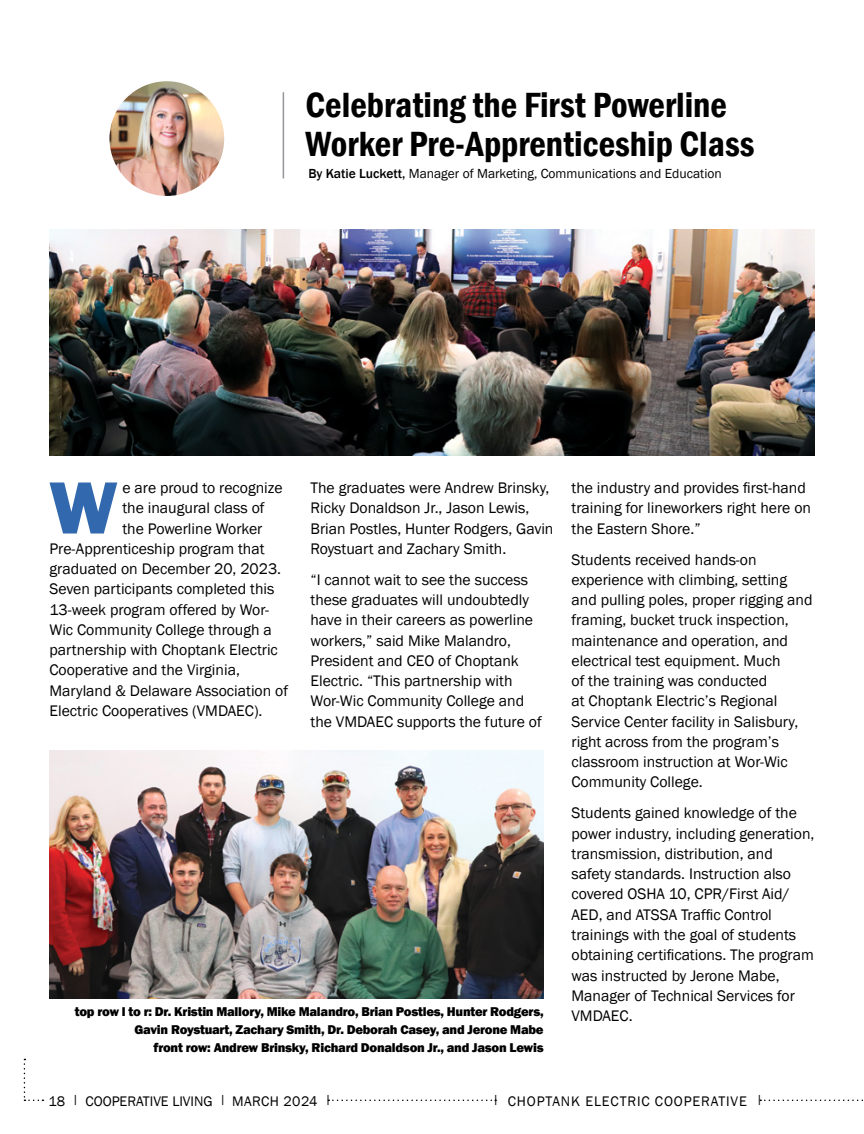
<style>
.page{position:relative;width:864px;height:1134px;background:#fff}
.page>*{position:absolute;margin:0;border:0;box-sizing:border-box;transform-origin:0 0}
.t1{font:800 76.5px "Franklin Gothic";color:#3269ae}
.t2{font:600 condensed 36px/39px "Franklin Gothic";color:#000}
.t3{font:15.75px/20.2px "Franklin Gothic";color:#000}
.t4{font:14.25px "Franklin Gothic";color:#000}
.t5{font:14.25px "Franklin Gothic";letter-spacing:.06em;color:#000}
.t6{font:13.5px "Franklin Gothic";color:#000}
.t7{font:800 13.2px/18px "Franklin Gothic";letter-spacing:-.02em;color:#000;text-align:right}
.s1{font-weight:500}
</style>
<div class="page">
<svg style="left:328px;top:1100px;width:168px;height:1px"></svg>
<svg style="left:24px;top:1059px;width:19px;height:42px"></svg>
<svg style="left:760px;top:1100px;width:103px;height:1px"></svg>
<img style="left:109px;top:80px;width:116px;height:117px;border-radius:58px">
<div style="left:108px;top:80px;width:118px;height:117px;border:2px solid #fff;border-radius:50%"></div>
<hr style="left:283px;top:92px;width:1px;height:86px;background:#939598">
<img style="left:49px;top:751px;width:495px;height:248px">
<img style="left:50px;top:229px;width:765px;height:227px">
<h2 class="t2" style="left:306px;top:85px;width:450px">Celebrating the First Powerline<br>Worker Pre-Apprenticeship Class</h2>
<p class="t6" style="left:308px;top:165px;width:415px"><span class="s1">By Katie Luckett,</span> Manager of Marketing, Communications and Education</p>
<h1 class="t1" style="left:49px;top:458px;width:70px">W</h1>
<p class="t3" style="left:122px;top:478px;width:162px">e are proud to recognize</p>
<p class="t3" style="left:122px;top:498px;width:144px">the inaugural class of</p>
<p class="t3" style="left:122px;top:518px;width:142px">the Powerline Worker</p>
<p class="t3" style="left:49px;top:539px;width:217px">Pre-Apprenticeship program that</p>
<p class="t3" style="left:49px;top:559px;width:233px">graduated on December 20, 2023.</p>
<p class="t3" style="left:49px;top:579px;width:226px">Seven participants completed this</p>
<p class="t3" style="left:49px;top:600px;width:221px">13-week program offered by Wor-</p>
<p class="t3" style="left:49px;top:620px;width:224px">Wic Community College through a</p>
<p class="t3" style="left:49px;top:640px;width:230px">partnership with Choptank Electric</p>
<p class="t3" style="left:49px;top:660px;width:192px">Cooperative and the Virginia,</p>
<p class="t3" style="left:49px;top:681px;width:240px">Maryland &amp; Delaware Association of</p>
<p class="t3" style="left:49px;top:701px;width:215px">Electric Cooperatives (VMDAEC).</p>
<p class="t3" style="left:311px;top:478px;width:245px">The graduates were Andrew Brinsky, Ricky Donaldson Jr., Jason Lewis, Brian Postles, Hunter Rodgers, Gavin Roystuart and Zachary Smith.</p>
<p class="t3" style="left:311px;top:570px;width:233px">“I cannot wait to see the success these graduates will undoubtedly have in their careers as powerline workers,” said Mike Malandro,<br>President and CEO of Choptank<br>Electric. “This partnership with<br>Wor-Wic Community College and the VMDAEC supports the future of</p>
<p class="t7" style="left:75px;top:1003px;width:470px">top row l to r: Dr. Kristin Mallory, Mike Malandro, Brian Postles, Hunter Rodgers,<br>Gavin Roystuart, Zachary Smith, Dr. Deborah Casey, and Jerone Mabe<br>front row: Andrew Brinsky, Richard Donaldson Jr., and Jason Lewis</p>
<p class="t3" style="left:572px;top:478px;width:241px">the industry and provides first-hand training for lineworkers right here on the Eastern Shore.”</p>
<p class="t3" style="left:572px;top:550px;width:243px">Students received hands-on experience with climbing, setting and pulling poles, proper rigging and framing, bucket truck inspection, maintenance and operation, and electrical test equipment. Much<br>of the training was conducted<br>at Choptank Electric’s Regional<br>Service Center facility in Salisbury, right across from the program’s classroom instruction at Wor-Wic<br>Community College.</p>
<p class="t3" style="left:572px;top:803px;width:245px">Students gained knowledge of the power industry, including generation, transmission, distribution, and safety standards. Instruction also covered OSHA 10, CPR/First Aid/<br>AED, and ATSSA Traffic Control trainings with the goal of students obtaining certifications. The program was instructed by Jerone Mabe,<br>Manager of Technical Services for<br>VMDAEC.</p>
<p class="t4" style="left:49px;top:1092px;width:284px">18 <sup>|</sup> COOPERATIVE LIVING <sup>|</sup> MARCH 2024 <sup>|</sup></p>
<p class="t5" style="left:493px;top:1092px;width:271px"><sup>|</sup> CHOPTANK ELECTRIC COOPERATIVE <sup>|</sup></p>
</div>
